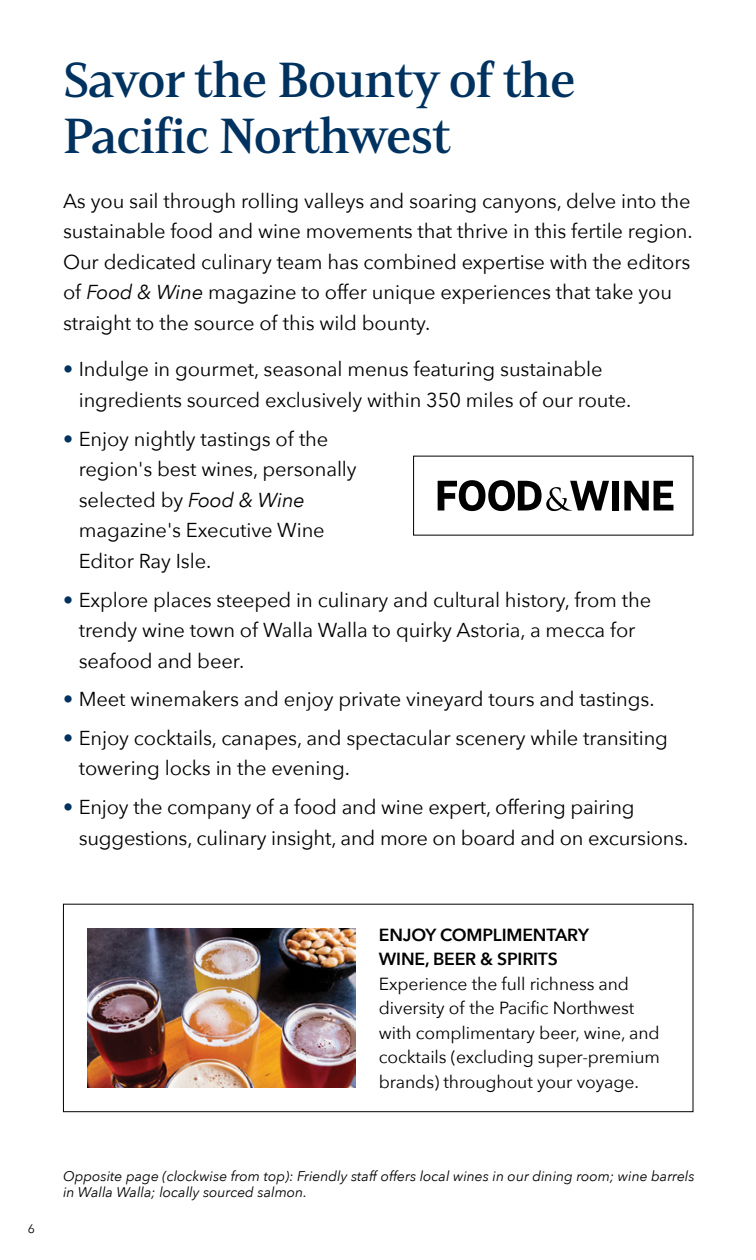
<style>
.page{position:relative;width:756px;height:1260px;background:#fff}
.page>*{position:absolute;margin:0;border:0;box-sizing:border-box;transform-origin:0 0}
.t1{font:49px/56px "Mandrelex Nor Dem";letter-spacing:-.02em;color:#003260}
.t2{font:20.12px/30.6px "Avenir Next";letter-spacing:-.005em;color:#000}
.t3{font:17.5px/24.5px "Avenir Next";letter-spacing:-.005em;color:#000}
.t4{font:600 17.5px/24.5px "Avenir Next";letter-spacing:-.01em;color:#000}
.t5{font:italic 14px/15.8px "Avenir Next";color:#000}
.t6{font:12.25px "Avenir Next";color:#000}
.s1{font-style:italic}
.s2{font-weight:600;color:#003260}
</style>
<div class="page">
<div style="left:63px;top:904px;width:630px;height:208px;border:1px solid #000"></div>
<img style="left:88px;top:928px;width:267px;height:160px">
<div style="left:612px;top:481px;width:7px;height:29px;background:#000"></div>
<svg style="left:624px;top:481px;width:49px;height:29px"></svg>
<svg style="left:438px;top:480px;width:171px;height:31px"></svg>
<h1 class="t1" style="left:63px;top:53px;width:514px">Savor the Bounty of the<br>Pacific Northwest</h1>
<p class="t2" style="left:63px;top:184px;width:631px">As you sail through rolling valleys and soaring canyons, delve into the sustainable food and wine movements that thrive in this fertile region.<br>Our dedicated culinary team has combined expertise with the editors of <span class="s1">Food &amp; Wine</span> magazine to offer unique experiences that take you straight to the source of this wild bounty.</p>
<p class="t2" style="left:79px;top:353px;width:554px;text-indent:-16px"><span class="s2">•</span> Indulge in gourmet, seasonal menus featuring sustainable ingredients sourced exclusively within 350 miles of our route.</p>
<p class="t2" style="left:79px;top:422px;width:280px;text-indent:-16px"><span class="s2">•</span> Enjoy nightly tastings of the region's best wines, personally selected by <span class="s1">Food &amp; Wine </span>magazine's Executive Wine<br>Editor Ray Isle.</p>
<p class="t2" style="left:79px;top:583px;width:574px;text-indent:-16px"><span class="s2">•</span> Explore places steeped in culinary and cultural history, from the trendy wine town of Walla Walla to quirky Astoria, a mecca for seafood and beer.</p>
<p class="t2" style="left:63px;top:683px;width:593px"><span class="s2">•</span> Meet winemakers and enjoy private vineyard tours and tastings.</p>
<p class="t2" style="left:79px;top:722px;width:591px;text-indent:-16px"><span class="s2">•</span> Enjoy cocktails, canapes, and spectacular scenery while transiting towering locks in the evening.</p>
<p class="t2" style="left:79px;top:791px;width:611px;text-indent:-16px"><span class="s2">•</span> Enjoy the company of a food and wine expert, offering pairing suggestions, culinary insight, and more on board and on excursions.</p>
<p class="t4" style="left:379px;top:922px;width:212px">ENJOY COMPLIMENTARY<br>WINE, BEER &amp; SPIRITS</p>
<p class="t3" style="left:379px;top:971px;width:283px">Experience the full richness and diversity of the Pacific Northwest with complimentary beer, wine, and cocktails (excluding super-premium brands) throughout your voyage.</p>
<p class="t6" style="left:28px;top:1218px;width:9px">6</p>
<p class="t5" style="left:63px;top:1168px;width:633px">Opposite page (clockwise from top): Friendly staff offers local wines in our dining room; wine barrels in Walla Walla; locally sourced salmon.</p>
</div>
